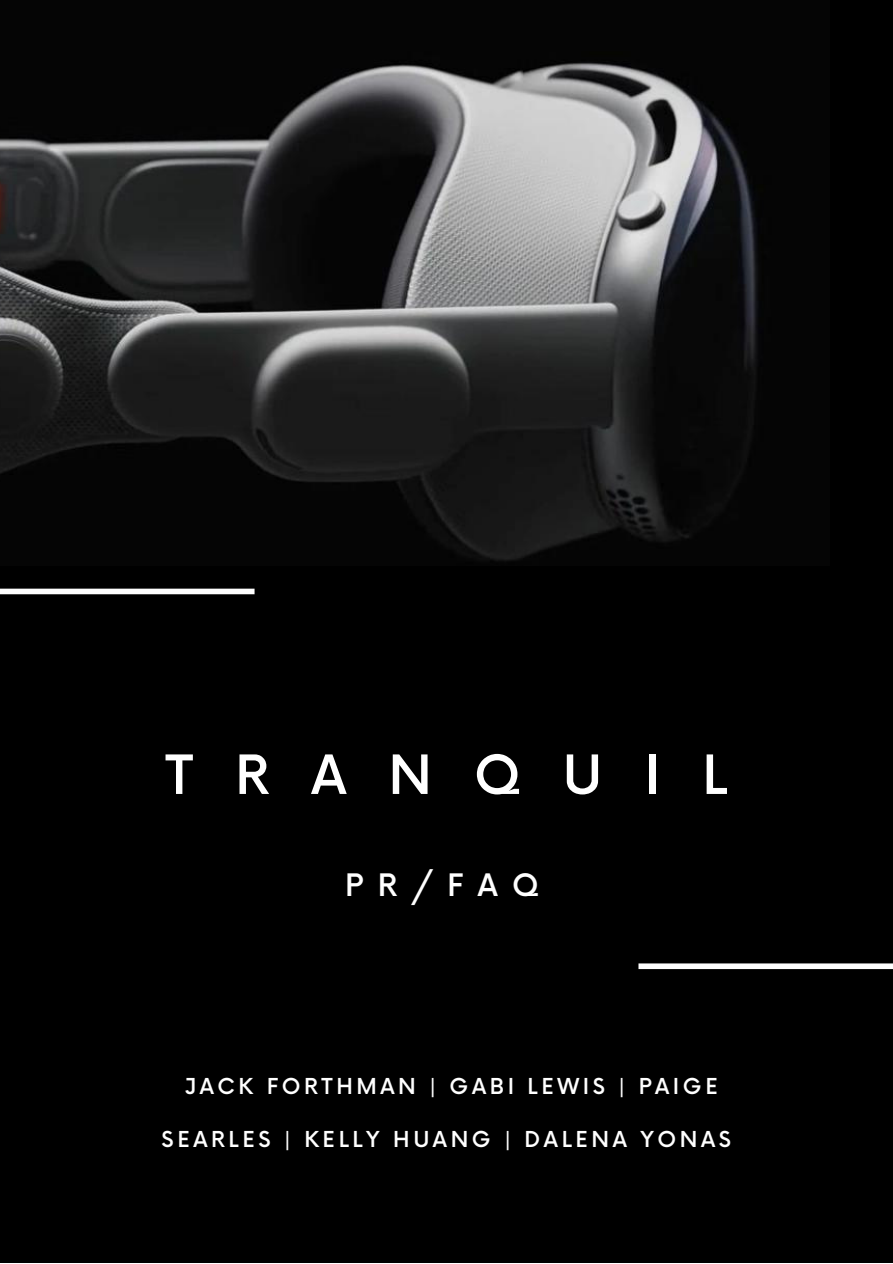
<style>
.page{position:relative;width:893px;height:1264px;background:#fff}
.page>*{position:absolute;margin:0;border:0;box-sizing:border-box;transform-origin:0 0}
.t1{font:500 52.65px "Now";letter-spacing:.8em;color:#fff}
.t2{font:500 30.15px "Now";color:#fff}
.t3{font:500 21.45px "Now";letter-spacing:.165em;color:#fff}
</style>
<div class="page">
<div style="left:0;top:0;width:892px;height:1262px;background:#000"></div>
<div style="left:0;top:588px;width:254px;height:6px;background:#fff"></div>
<div style="left:638px;top:963px;width:254px;height:6px;background:#fff"></div>
<img style="left:0;top:62px;width:759px;height:500px">
<p class="t1" style="left:165px;top:746px;width:563px">TRANQUIL</p>
<p class="t2" style="left:345px;top:868px;width:195px">PR/FAQ</p>
<p class="t3" style="left:185px;top:1074px;width:534px">JACK FORTHMAN | GABI LEWIS | PAIGE</p>
<p class="t3" style="left:162px;top:1127px;width:571px">SEARLES | KELLY HUANG | DALENA YONAS</p>
</div>
